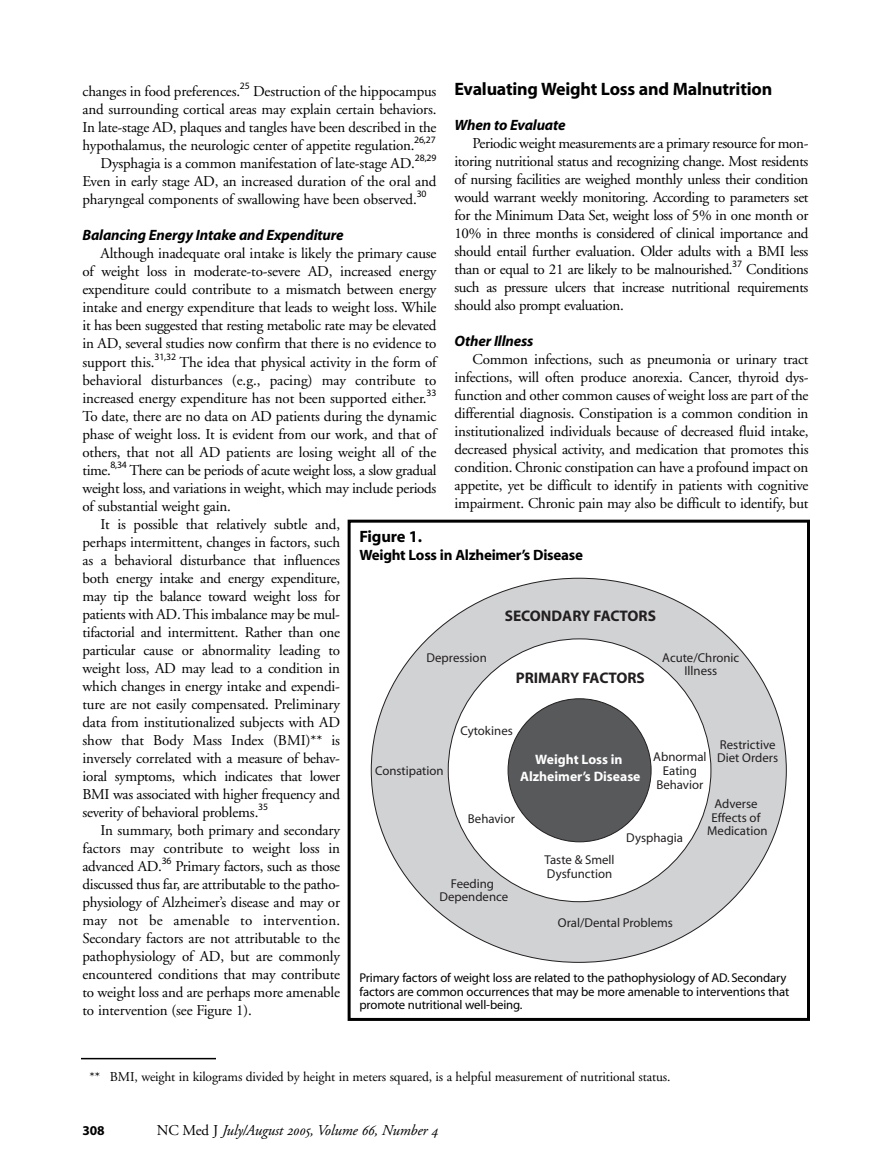
<style>
.page{position:relative;width:891px;height:1175px;background:#fff}
.page>*{position:absolute;margin:0;border:0;box-sizing:border-box;transform-origin:0 0}
.t1{font:700 18px "Myriad";letter-spacing:-.01em;color:#000}
.t2{font:700 16.5px "Myriad";letter-spacing:-.01em;color:#000}
.t3{font:700 15.45px "Myriad";color:#231f20}
.t4{font:15px/18px "Adobe Garamond";letter-spacing:-.01em;color:#000;text-align:justify}
.t5{font:italic 700 15px "Myriad";letter-spacing:-.01em;color:#000}
.t6{font:15px "Adobe Garamond Italic Os F";letter-spacing:-.01em;color:#000}
.t7{font:700 15px "Myriad";letter-spacing:-.015em;color:#000}
.t8{font:700 13.65px/16.4px "Myriad";color:#fff;text-align:center}
.t9{font:13.5px "Adobe Garamond";letter-spacing:-.01em;color:#000}
.t10{font:700 13.5px "Myriad";color:#000}
.t11{font:12.9px/13.6px "Myriad";color:#231f20;text-align:center}
.t12{font:12.75px/13.5px "Myriad";letter-spacing:-.01em;color:#000}
.t13{font:9.75px "Myriad";letter-spacing:-.01em;color:#000}
.s1{font-family:"Adobe Garamond"}
</style>
<div class="page">
<hr style="left:81px;top:1057px;width:135px;height:2px;background:#000">
<div style="left:371px;top:578px;width:415px;height:384px;background:#d1d2d4;border-radius:50%"></div>
<div style="left:448px;top:639px;width:263px;height:262px;background:#fff;border-radius:50%"></div>
<div style="left:508px;top:698px;width:143px;height:143px;background:#58595b;border-radius:50%"></div>
<div style="left:348px;top:519px;width:462px;height:502px;border:3px solid #000"></div>
<p class="t1" style="left:454px;top:82px;width:319px">Evaluating Weight Loss and Malnutrition</p>
<p class="t5" style="left:454px;top:119px;width:113px">When to Evaluate</p>
<p class="t4" style="left:454px;top:135px;width:356px;text-indent:18px">Periodic weight measurements are a primary resource for mon&shy;itoring nutritional status and recognizing change. Most residents of nursing facilities are weighed monthly unless their condition would warrant weekly monitoring. According to parameters set for the Minimum Data Set, weight loss of 5% in one month or 10% in three months is considered of clinical importance and should entail further evaluation. Older adults with a BMI less than or equal to 21 are likely to be malnourished.</p>
<p class="t4" style="left:82px;top:84px;width:159px">changes in food preferences.</p>
<p class="t13" style="left:240px;top:82px;width:11px">25</p>
<p class="t4" style="left:83px;top:84px;width:356px;text-indent:171px">Destruction of the hippocampus and surrounding cortical areas may explain certain behaviors.<br>In late-stage AD, plaques and tangles have been described in the hypothalamus, the neurologic center of appetite regulation.</p>
<p class="t13" style="left:414px;top:136px;width:23px">26,27</p>
<p class="t4" style="left:101px;top:156px;width:316px">Dysphagia is a common manifestation of late-stage AD.</p>
<p class="t13" style="left:415px;top:154px;width:23px">28,29</p>
<p class="t4" style="left:82px;top:174px;width:356px">Even in early stage AD, an increased duration of the oral and pharyngeal components of swallowing have been observed.</p>
<p class="t13" style="left:417px;top:190px;width:11px">30</p>
<p class="t5" style="left:82px;top:230px;width:263px">Balancing Energy Intake and Expenditure</p>
<p class="t4" style="left:82px;top:246px;width:355px;text-indent:18px">Although inadequate oral intake is likely the primary cause of weight loss in moderate-to-severe AD, increased energy expenditure could contribute to a mismatch between energy intake and energy expenditure that leads to weight loss. While it has been suggested that resting metabolic rate may be elevated in AD, several studies now confirm that there is no evidence to support this.</p>
<p class="t13" style="left:732px;top:260px;width:11px">37</p>
<p class="t4" style="left:455px;top:261px;width:356px;text-indent:292px">Conditions such as pressure ulcers that increase nutritional requirements should also prompt evaluation.</p>
<p class="t5" style="left:455px;top:335px;width:81px">Other Illness</p>
<p class="t4" style="left:455px;top:351px;width:356px;text-indent:18px">Common infections, such as pneumonia or urinary tract infections, will often produce anorexia. Cancer, thyroid dys&shy;function and other common causes of weight loss are part of the differential diagnosis. Constipation is a common condition in institutionalized individuals because of decreased fluid intake, decreased physical activity, and medication that promotes this condition. Chronic constipation can have a profound impact on appetite, yet be difficult to identify in patients with cognitive impairment. Chronic pain may also be difficult to identify, but</p>
<p class="t13" style="left:154px;top:352px;width:23px">31,32</p>
<p class="t4" style="left:82px;top:354px;width:356px;text-indent:97px">The idea that physical activity in the form of behavioral disturbances (e.g., pacing) may contribute to increased energy expenditure has not been supported either.</p>
<p class="t13" style="left:427px;top:388px;width:11px">33</p>
<p class="t4" style="left:82px;top:408px;width:356px">To date, there are no data on AD patients during the dynamic phase of weight loss. It is evident from our work, and that of others, that not all AD patients are losing weight all of the time.</p>
<p class="t13" style="left:111px;top:460px;width:18px">8,34</p>
<p class="t4" style="left:129px;top:462px;width:309px">There can be periods of acute weight loss, a slow gradual</p>
<p class="t4" style="left:82px;top:480px;width:356px">weight loss, and variations in weight, which may include periods</p>
<p class="t4" style="left:82px;top:498px;width:150px">of substantial weight gain.</p>
<p class="t4" style="left:101px;top:516px;width:241px">It is possible that relatively subtle and,</p>
<p class="t4" style="left:82px;top:534px;width:259px">perhaps intermittent, changes in factors, such</p>
<p class="t4" style="left:82px;top:552px;width:259px">as a behavioral disturbance that influences</p>
<p class="t4" style="left:82px;top:570px;width:259px">both energy intake and energy expenditure,</p>
<p class="t4" style="left:82px;top:588px;width:259px">may tip the balance toward weight loss for</p>
<p class="t4" style="left:82px;top:606px;width:259px">patients with AD. This imbalance may be mul-</p>
<p class="t4" style="left:82px;top:624px;width:259px">tifactorial and intermittent. Rather than one</p>
<p class="t4" style="left:82px;top:642px;width:259px">particular cause or abnormality leading to</p>
<p class="t4" style="left:82px;top:660px;width:259px">weight loss, AD may lead to a condition in</p>
<p class="t4" style="left:82px;top:678px;width:259px">which changes in energy intake and expendi-</p>
<p class="t4" style="left:82px;top:696px;width:259px">ture are not easily compensated. Preliminary</p>
<p class="t4" style="left:82px;top:714px;width:259px">data from institutionalized subjects with AD</p>
<p class="t4" style="left:82px;top:732px;width:259px">show that Body Mass Index (BMI)** is</p>
<p class="t4" style="left:82px;top:750px;width:259px">inversely correlated with a measure of behav-</p>
<p class="t4" style="left:82px;top:768px;width:259px">ioral symptoms, which indicates that lower</p>
<p class="t4" style="left:82px;top:786px;width:259px">BMI was associated with higher frequency and</p>
<p class="t4" style="left:82px;top:804px;width:177px">severity of behavioral problems.</p>
<p class="t13" style="left:258px;top:802px;width:11px">35</p>
<p class="t4" style="left:82px;top:822px;width:259px;text-indent:18px">In summary, both primary and secondary factors may contribute to weight loss in advanced AD.</p>
<p class="t2" style="left:359px;top:530px;width:64px">Figure 1.</p>
<p class="t7" style="left:359px;top:549px;width:225px">Weight Loss in Alzheimer’s Disease</p>
<p class="t3" style="left:505px;top:610px;width:153px">SECONDARY FACTORS</p>
<p class="t11" style="left:662px;top:651px;width:79px">Acute/Chronic<br>Illness</p>
<p class="t11" style="left:427px;top:651px;width:62px">Depression</p>
<p class="t3" style="left:516px;top:672px;width:131px">PRIMARY FACTORS</p>
<p class="t11" style="left:461px;top:724px;width:54px">Cytokines</p>
<p class="t11" style="left:717px;top:738px;width:62px;text-align:left">Restrictive<br>Diet Orders</p>
<p class="t11" style="left:707px;top:797px;width:62px">Adverse<br>Effects of<br>Medication</p>
<p class="t11" style="left:653px;top:751px;width:55px">Abnormal<br>Eating<br>Behavior</p>
<p class="t8" style="left:520px;top:752px;width:122px">Weight Loss in<br>Alzheimer’s Disease</p>
<p class="t11" style="left:375px;top:765px;width:70px">Constipation</p>
<p class="t11" style="left:468px;top:813px;width:48px">Behavior</p>
<p class="t11" style="left:626px;top:832px;width:58px">Dysphagia</p>
<p class="t11" style="left:545px;top:854px;width:72px;text-align:left">Taste &amp; Smell<br>Dysfunction</p>
<p class="t13" style="left:162px;top:856px;width:11px">36</p>
<p class="t4" style="left:82px;top:858px;width:259px;text-indent:93px">Primary factors, such as those discussed thus far, are attributable to the patho&shy;physiology of Alzheimer’s disease and may or may not be amenable to intervention.<br>Secondary factors are not attributable to the pathophysiology of AD, but are commonly encountered conditions that may contribute to weight loss and are perhaps more amenable to intervention (see Figure 1).</p>
<p class="t11" style="left:439px;top:877px;width:70px">Feeding<br>Dependence</p>
<p class="t11" style="left:558px;top:916px;width:117px">Oral/Dental Problems</p>
<p class="t12" style="left:359px;top:972px;width:432px">Primary factors of weight loss are related to the pathophysiology of AD. Secondary factors are common occurrences that may be more amenable to interventions that promote nutritional well-being.</p>
<p class="t9" style="left:89px;top:1071px;width:582px">** BMI, weight in kilograms divided by height in meters squared, is a helpful measurement of nutritional status.</p>
<p class="t10" style="left:82px;top:1125px;width:24px">308</p>
<p class="t6" style="left:157px;top:1124px;width:284px"><span class="s1">NC Med J</span> July/August 2005, Volume 66, Number 4</p>
</div>
